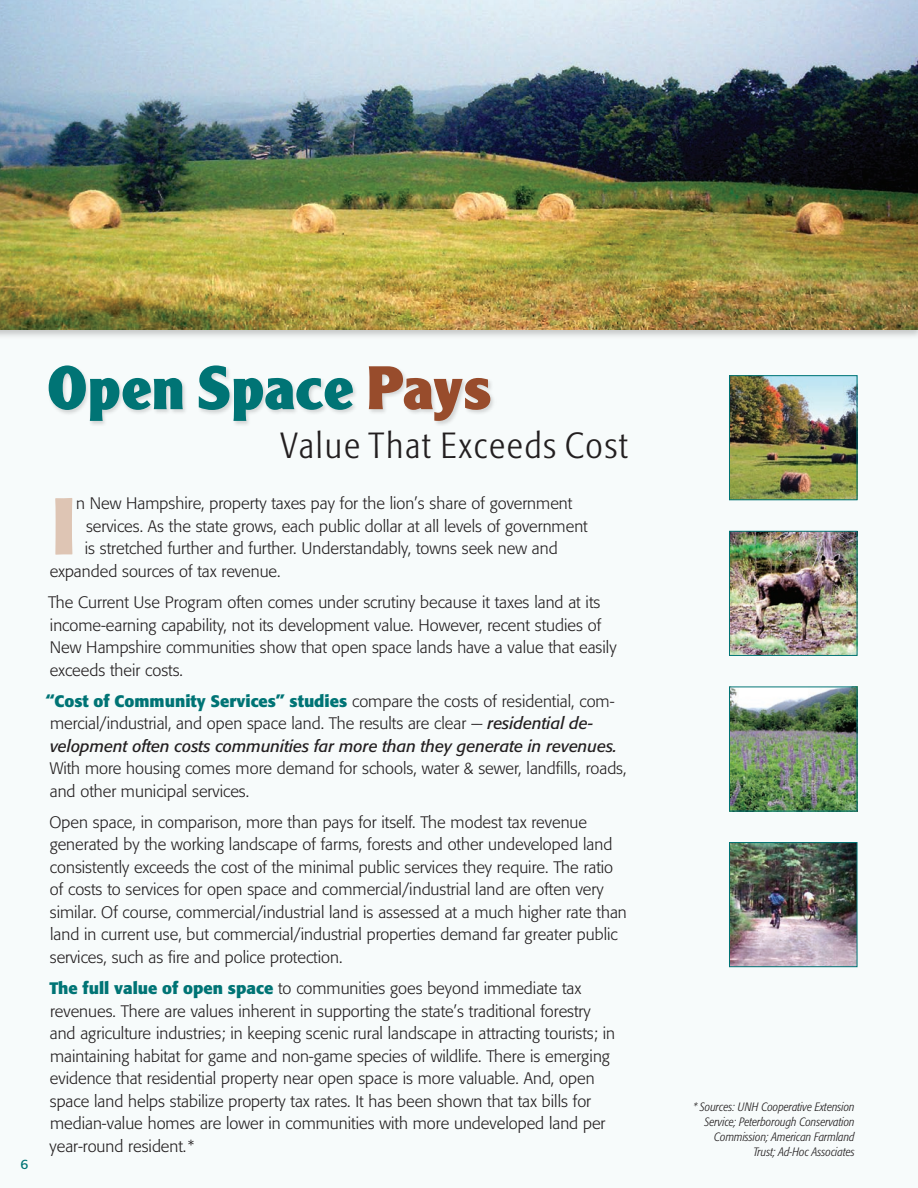
<style>
.page{position:relative;width:918px;height:1188px;background:#f7fbfb}
.page>*{position:absolute;margin:0;border:0;box-sizing:border-box;transform-origin:0 0}
.t1{font:700 condensed 79.65px "Formata";color:#dec5b4}
.t2{font:900 60px "Clearface Gothic LH";letter-spacing:.015em;color:#007475}
.t3{font:300 condensed 36px "Formata";letter-spacing:.05em;color:#231f20;scale:1.05 1}
.t4{font:300 16.5px/22.5px "Formata";color:#231f20}
.t5{font:13.5px "Formata";color:#007475}
.t6{font:italic 300 condensed 12px/15px "Formata";color:#231f20;text-align:right}
.s1{color:#984c2c}
.s2{font-weight:700;color:#007475}
.s3{font-weight:400;font-style:italic}
.s4{font-size:13.5px}
.s5{font-size:10.5px}
</style>
<div class="page">
<div style="left:47px;top:363px;width:450px;height:65px;background:#231f20;opacity:.17"></div>
<img style="left:731px;top:377px;width:125px;height:121px">
<div style="left:729px;top:375px;width:129px;height:125px;border:1px solid #007475"></div>
<img style="left:731px;top:533px;width:125px;height:121px">
<div style="left:729px;top:531px;width:129px;height:125px;border:1px solid #007475"></div>
<img style="left:731px;top:688px;width:125px;height:122px">
<div style="left:729px;top:686px;width:129px;height:126px;border:1px solid #007475"></div>
<img style="left:731px;top:844px;width:125px;height:121px">
<div style="left:729px;top:842px;width:129px;height:125px;border:1px solid #007475"></div>
<div style="left:0;top:0;width:918px;height:340px;background:#231f20;opacity:.23"></div>
<img style="left:0;top:0;width:918px;height:330px">
<p class="t5" style="left:21px;top:1156px;width:9px">6</p>
<h2 class="t2" style="left:47px;top:351px;width:445px">Open Space <span class="s1">Pays</span></h2>
<h3 class="t3" style="left:281px;top:425px;width:332px">Value That Exceeds Cost</h3>
<h1 class="t1" style="left:52px;top:477px;width:25px">I</h1>
<p class="t4" style="left:76px;top:493px;width:498px">n New Hampshire, property taxes pay for the lion’s share of government</p>
<p class="t4" style="left:86px;top:515px;width:503px">services. As the state grows, each public dollar at all levels of government</p>
<p class="t4" style="left:85px;top:538px;width:474px">is stretched further and further. Understandably, towns seek new and</p>
<p class="t4" style="left:50px;top:560px;width:232px">expanded sources of tax revenue.</p>
<p class="t4" style="left:48px;top:591px;width:570px">The Current Use Program often comes under scrutiny because it taxes land at its income-earning capability, not its development value. However, recent studies of New Hampshire communities show that open space lands have a value that easily exceeds their costs.</p>
<p class="t4" style="left:46px;top:690px;width:573px"><span class="s2">“Cost of Community Services” studies</span> compare the costs of residential, com&shy;mercial/industrial, and open space land. The results are clear — <span class="s3">residential de&shy;velopment often costs communities far more than they generate in revenues.</span></p>
<p class="t4" style="left:50px;top:757px;width:578px">With more housing comes more demand for schools, water &amp; sewer, landfills, roads, and other municipal services.</p>
<p class="t4" style="left:50px;top:811px;width:579px">Open space, in comparison, more than pays for itself. The modest tax revenue generated by the working landscape of farms, forests and other undeveloped land consistently exceeds the cost of the minimal public services they require. The ratio of costs to services for open space and commercial/industrial land are often very similar. Of course, commercial/industrial land is assessed at a much higher rate than land in current use, but commercial/industrial properties demand far greater public services, such as fire and police protection.</p>
<p class="t4" style="left:50px;top:977px;width:567px"><span class="s2">The full value of open space</span> to communities goes beyond immediate tax revenues. There are values inherent in supporting the state’s traditional forestry and agriculture industries; in keeping scenic rural landscape in attracting tourists; in maintaining habitat for game and non-game species of wildlife. There is emerging evidence that residential property near open space is more valuable. And, open space land helps stabilize property tax rates. It has been shown that tax bills for median-value homes are lower in communities with more undeveloped land per year-round resident. <span class="s4">*</span></p>
<p class="t6" style="left:693px;top:1100px;width:163px"><span class="s5">*</span> Sources: UNH Cooperative Extension Service; Peterborough Conservation Commission; American Farmland Trust; Ad-Hoc Associates</p>
</div>
